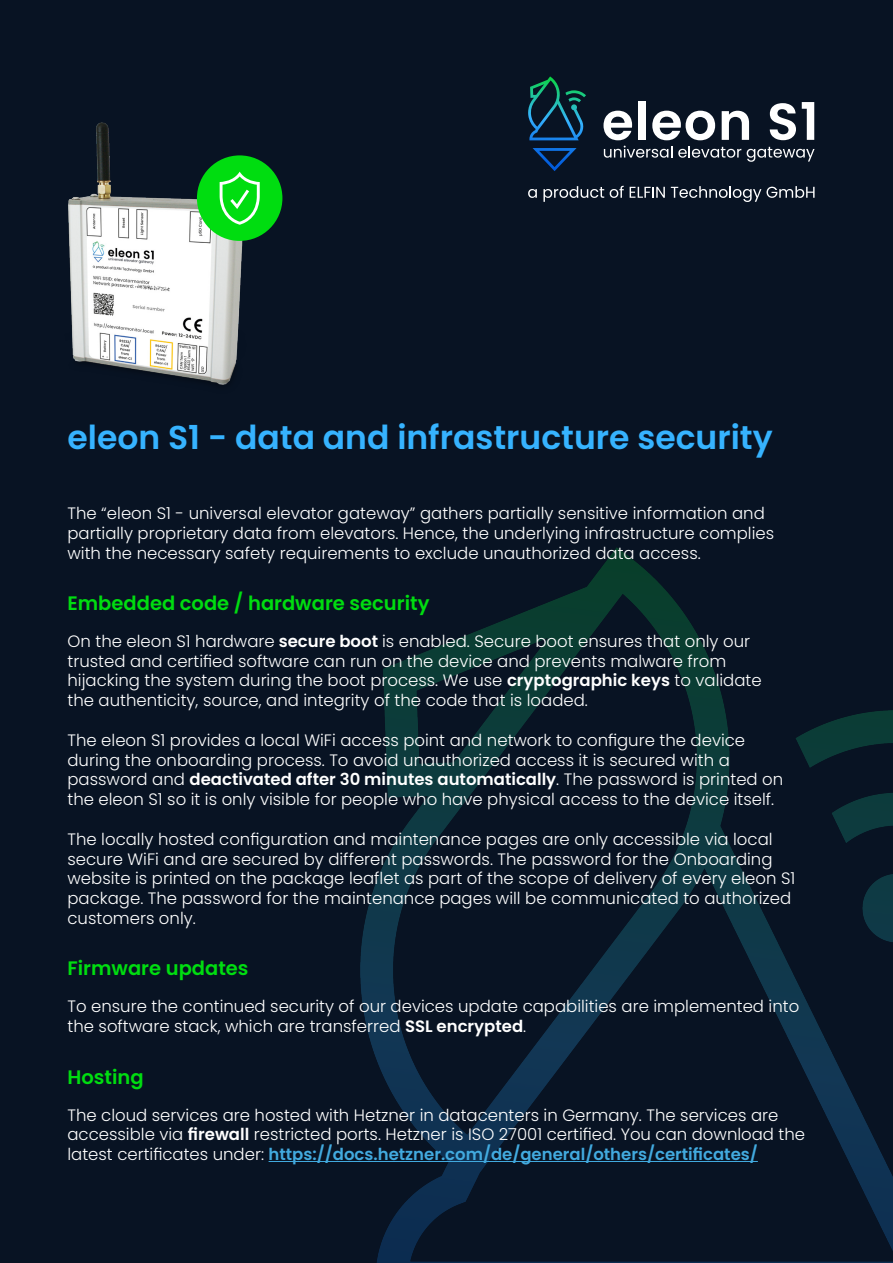
<style>
.page{position:relative;width:893px;height:1263px;background:#081323}
.page>*{position:absolute;margin:0;border:0;box-sizing:border-box;transform-origin:0 0}
.t1{font:600 33px "Poppins";color:#36b3ff}
.t2{font:600 19.5px "Poppins";color:#00dd10}
.t3{font:300 16.5px/19.8px "Poppins";color:#fff}
.s1{font-weight:600}
.s2{font-weight:600;color:#42aadf}
</style>
<div class="page">
<img style="left:360px;top:547px;width:533px;height:716px">
<svg style="left:528px;top:189px;width:9px;height:9px"></svg>
<svg style="left:543px;top:186px;width:61px;height:16px"></svg>
<svg style="left:610px;top:186px;width:14px;height:12px"></svg>
<svg style="left:630px;top:187px;width:35px;height:11px"></svg>
<svg style="left:671px;top:186px;width:143px;height:16px"></svg>
<svg style="left:533px;top:148px;width:44px;height:23px"></svg>
<svg style="left:528px;top:76px;width:58px;height:64px"></svg>
<svg style="left:603px;top:111px;width:29px;height:29px"></svg>
<div style="left:639px;top:101px;width:7px;height:39px;background:#fff"></div>
<svg style="left:652px;top:111px;width:63px;height:29px"></svg>
<svg style="left:722px;top:111px;width:27px;height:29px"></svg>
<svg style="left:770px;top:103px;width:26px;height:37px"></svg>
<svg style="left:802px;top:102px;width:12px;height:38px"></svg>
<svg style="left:604px;top:146px;width:68px;height:12px"></svg>
<svg style="left:678px;top:146px;width:63px;height:12px"></svg>
<svg style="left:747px;top:147px;width:67px;height:15px"></svg>
<hr style="left:269px;top:1161px;width:489px;height:1px;background:#42aadf">
<img style="left:68px;top:123px;width:175px;height:262px">
<div style="left:197px;top:155px;width:85px;height:86px;background:#00dd10;border-radius:50%"></div>
<svg style="left:220px;top:172px;width:40px;height:53px"></svg>
<p class="t1" style="left:68px;top:419px;width:707px">eleon S1 - data and infrastructure security</p>
<p class="t3" style="left:68px;top:504px;width:708px">The “eleon S1 - universal elevator gateway” gathers partially sensitive information and partially proprietary data from elevators. Hence, the underlying infrastructure complies with the necessary safety requirements to exclude unauthorized data access.</p>
<p class="t2" style="left:68px;top:592px;width:363px">Embedded code / hardware security</p>
<p class="t3" style="left:68px;top:631px;width:684px">On the eleon S1 hardware <span class="s1">secure boot</span> is enabled. Secure boot ensures that only our</p>
<p class="t3" style="left:68px;top:651px;width:660px">trusted and certified software can run on the device and prevents malware from</p>
<p class="t3" style="left:68px;top:671px;width:696px">hijacking the system during the boot process. We use <span class="s1">cryptographic keys</span> to validate the authenticity, source, and integrity of the code that is loaded.</p>
<p class="t3" style="left:68px;top:730px;width:679px">The eleon S1 provides a local WiFi access point and network to configure the device</p>
<p class="t3" style="left:68px;top:750px;width:664px">during the onboarding process. To avoid unauthorized access it is secured with a</p>
<p class="t3" style="left:68px;top:770px;width:717px">password and <span class="s1">deactivated after 30 minutes automatically</span>. The password is printed on the eleon S1 so it is only visible for people who have physical access to the device itself.</p>
<p class="t3" style="left:68px;top:829px;width:729px">The locally hosted configuration and maintenance pages are only accessible via local secure WiFi and are secured by different passwords. The password for the Onboarding website is printed on the package leaflet as part of the scope of delivery of every eleon S1 package. The password for the maintenance pages will be communicated to authorized customers only.</p>
<p class="t2" style="left:68px;top:957px;width:183px">Firmware updates</p>
<p class="t3" style="left:68px;top:996px;width:733px">To ensure the continued security of our devices update capabilities are implemented into the software stack, which are transferred <span class="s1">SSL encrypted</span>.</p>
<p class="t2" style="left:68px;top:1066px;width:78px">Hosting</p>
<p class="t3" style="left:68px;top:1105px;width:739px">The cloud services are hosted with Hetzner in datacenters in Germany. The services are accessible via <span class="s1">firewall</span> restricted ports. Hetzner is ISO 27001 certified. You can download the latest certificates under: <span class="s2">https://docs.hetzner.com/de/general/others/certificates/</span></p>
</div>
